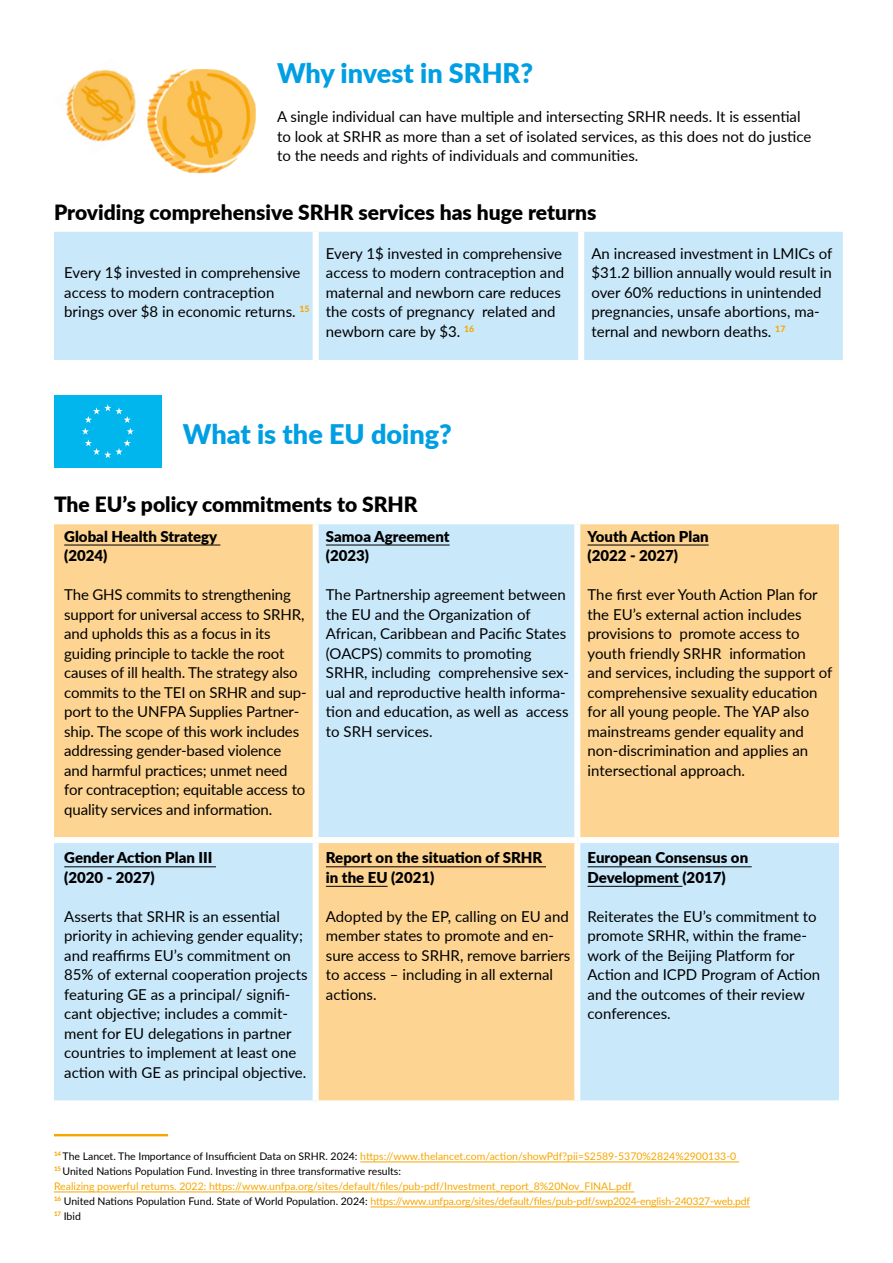
<style>
.page{position:relative;width:893px;height:1263px;background:#fff}
.page>*{position:absolute;margin:0;border:0;box-sizing:border-box;transform-origin:0 0}
.t1{font:900 27px "Lato";color:#009fe3}
.t2{font:900 21px "Lato";color:#000}
.t3{font:15px/19.5px "Lato";color:#000}
.t4{font:900 15px/19.5px "Lato";color:#000}
.t5{font:10.5px/15px "Lato";color:#f7a600}
.s1{color:#000}
</style>
<div class="page">
<img style="left:65px;top:69px;width:71px;height:73px">
<img style="left:147px;top:69px;width:109px;height:104px">
<svg style="left:147px;top:107px;width:5px;height:10px"></svg>
<div style="left:54px;top:232px;width:789px;height:128px;background:#c9e9fb"></div>
<div style="left:313px;top:232px;width:6px;height:128px;background:#fff"></div>
<div style="left:578px;top:232px;width:6px;height:128px;background:#fff"></div>
<div style="left:54px;top:395px;width:108px;height:73px;background:#00b6ed"></div>
<svg style="left:82px;top:404px;width:52px;height:54px"></svg>
<svg style="left:54px;top:524px;width:785px;height:576px;background:#e3dec4"></svg>
<div style="left:54px;top:837px;width:262px;height:6px;background:#fff"></div>
<div style="left:316px;top:837px;width:261px;height:6px;background:#fff"></div>
<div style="left:577px;top:837px;width:262px;height:6px;background:#fff"></div>
<div style="left:313px;top:524px;width:6px;height:313px;background:#fff"></div>
<div style="left:574px;top:524px;width:6px;height:313px;background:#fff"></div>
<div style="left:313px;top:843px;width:6px;height:257px;background:#fff"></div>
<div style="left:574px;top:843px;width:6px;height:257px;background:#fff"></div>
<hr style="left:64px;top:545px;width:156px;height:1px;background:#000">
<hr style="left:326px;top:545px;width:124px;height:1px;background:#000">
<hr style="left:588px;top:545px;width:121px;height:1px;background:#000">
<hr style="left:64px;top:866px;width:152px;height:1px;background:#000">
<hr style="left:326px;top:866px;width:220px;height:1px;background:#000">
<hr style="left:326px;top:886px;width:62px;height:1px;background:#000">
<hr style="left:588px;top:866px;width:164px;height:1px;background:#000">
<hr style="left:588px;top:886px;width:94px;height:1px;background:#000">
<hr style="left:360px;top:1162px;width:379px;height:1px;background:#f7a600">
<hr style="left:54px;top:1192px;width:580px;height:1px;background:#f7a600">
<hr style="left:371px;top:1207px;width:379px;height:1px;background:#f7a600">
<hr style="left:54px;top:1134px;width:114px;height:2px;background:#f7a600">
<h1 class="t1" style="left:277px;top:53px;width:258px">Why invest in SRHR?</h1>
<p class="t3" style="left:277px;top:106px;width:536px">A single individual can have multiple and intersecting SRHR needs. It is essential to look at SRHR as more than a set of isolated services, as this does not do justice to the needs and rights of individuals and communities.</p>
<h2 class="t2" style="left:54px;top:196px;width:544px">Providing comprehensive SRHR services has huge returns</h2>
<p class="t3" style="left:64px;top:262px;width:247px">Every 1$ invested in comprehensive access to modern contraception brings over $8 in economic returns. <sup>15</sup></p>
<p class="t3" style="left:326px;top:243px;width:240px">Every 1$ invested in comprehensive access to modern contraception and maternal and newborn care reduces the costs of pregnancy related and newborn care by $3. <sup>16</sup></p>
<p class="t3" style="left:591px;top:243px;width:243px">An increased investment in LMICs of $31.2 billion annually would result in over 60% reductions in unintended pregnancies, unsafe abortions, ma&shy;ternal and newborn deaths. <sup>17</sup></p>
<h1 class="t1" style="left:183px;top:414px;width:271px">What is the EU doing?</h1>
<h2 class="t2" style="left:54px;top:489px;width:365px">The EU’s policy commitments to SRHR</h2>
<p class="t4" style="left:64px;top:526px;width:155px">Global Health Strategy (2024)</p>
<p class="t3" style="left:64px;top:584px;width:244px">The GHS commits to strengthening support for universal access to SRHR, and upholds this as a focus in its guiding principle to tackle the root causes of ill health. The strategy also commits to the TEI on SRHR and sup&shy;port to the UNFPA Supplies Partner&shy;ship. The scope of this work includes addressing gender-based violence and harmful practices; unmet need for contraception; equitable access to quality services and information.</p>
<p class="t4" style="left:326px;top:526px;width:125px">Samoa Agreement (2023)</p>
<p class="t3" style="left:326px;top:584px;width:245px">The Partnership agreement between the EU and the Organization of<br>African, Caribbean and Pacific States (OACPS) commits to promoting<br>SRHR, including comprehensive sex&shy;ual and reproductive health informa&shy;tion and education, as well as access to SRH services.</p>
<p class="t4" style="left:64px;top:847px;width:150px">Gender Action Plan III (2020 - 2027)</p>
<p class="t3" style="left:64px;top:906px;width:245px">Asserts that SRHR is an essential priority in achieving gender equality; and reaffirms EU’s commitment on 85% of external cooperation projects featuring GE as a principal/ signifi&shy;cant objective; includes a commit&shy;ment for EU delegations in partner countries to implement at least one action with GE as principal objective.</p>
<p class="t4" style="left:326px;top:847px;width:218px">Report on the situation of SRHR in the EU (2021)</p>
<p class="t3" style="left:326px;top:906px;width:246px">Adopted by the EP, calling on EU and member states to promote and en&shy;sure access to SRHR, remove barriers to access – including in all external actions.</p>
<p class="t4" style="left:588px;top:526px;width:123px">Youth Action Plan (2022 - 2027)</p>
<p class="t3" style="left:588px;top:584px;width:246px">The first ever Youth Action Plan for the EU’s external action includes provisions to promote access to youth friendly SRHR information and services, including the support of comprehensive sexuality education for all young people. The YAP also mainstreams gender equality and non-discrimination and applies an intersectional approach.</p>
<p class="t4" style="left:588px;top:847px;width:162px">European Consensus on<br>Development (2017)</p>
<p class="t3" style="left:588px;top:906px;width:234px">Reiterates the EU’s commitment to promote SRHR, within the frame&shy;work of the Beijing Platform for<br>Action and ICPD Program of Action and the outcomes of their review conferences.</p>
<p class="t5" style="left:54px;top:1148px;width:697px"><sup>14</sup> <span class="s1">The Lancet. The Importance of Insufficient Data on SRHR. 2024:</span> https://www.thelancet.com/action/showPdf?pii=S2589-5370%2824%2900133-0<br><sup>15</sup> <span class="s1">United Nations Population Fund. Investing in three transformative results:<br></span>Realizing powerful returns. 2022: https://www.unfpa.org/sites/default/files/pub-pdf/Investment_report_8%20Nov_FINAL.pdf<br><sup>16</sup> <span class="s1">United Nations Population Fund. State of World Population. 2024:</span> https://www.unfpa.org/sites/default/files/pub-pdf/swp2024-english-240327-web.pdf <sup>17</sup> <span class="s1">Ibid</span></p>
</div>
